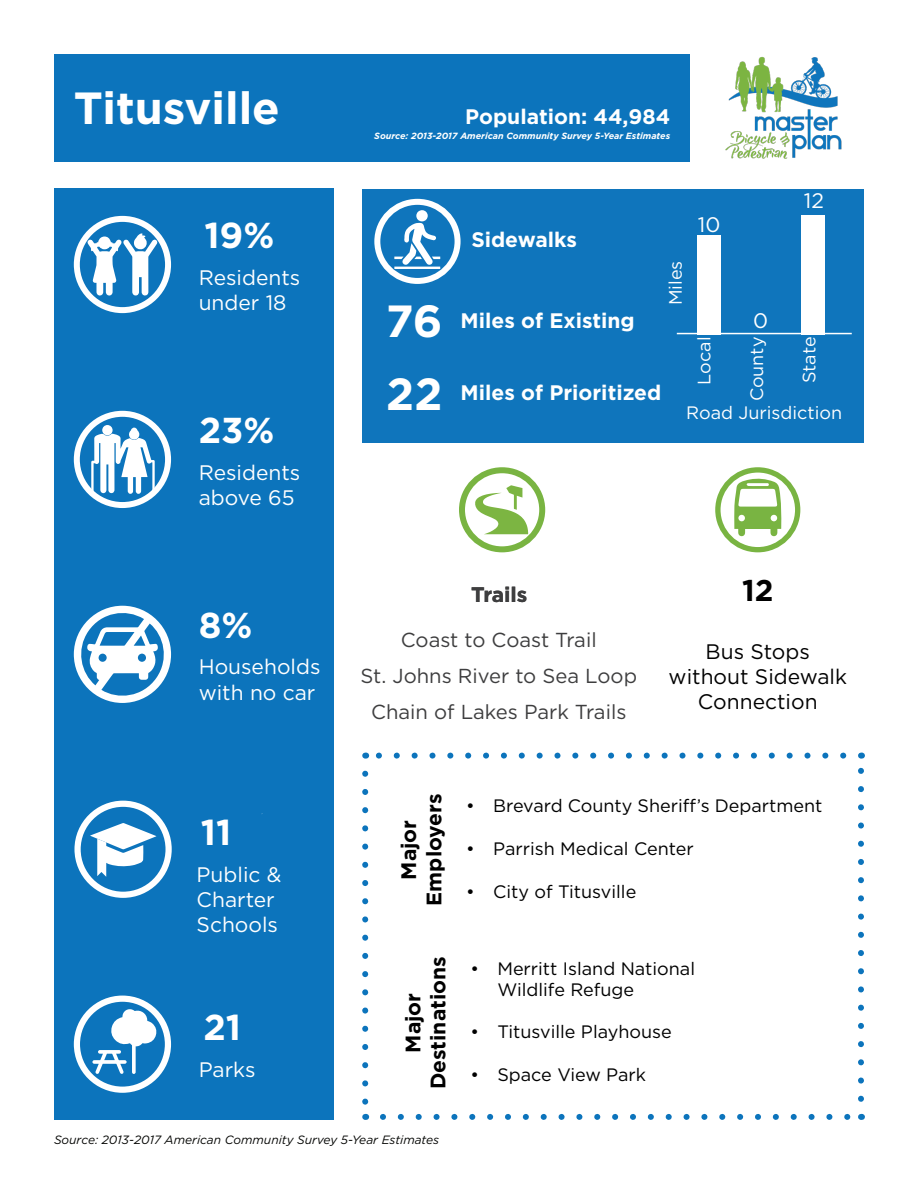
<style>
.page{position:relative;width:918px;height:1188px;background:#fff}
.page>*{position:absolute;margin:0;border:0;box-sizing:border-box;transform-origin:0 0}
.Title_1{font:700 45px "Gotham";color:#fff}
.Title_3{font:700 45px "Gotham";color:#fff}
.Title_3-2{font:700 36px "Gotham";color:#fff}
.Title_3-3{font:700 30px "Gotham";color:#000}
.Title_3-4{font:21px/25.2px "Gotham";color:#fff}
.Title_3-5{font:700 21px "Gotham";color:#fff}
.Title_3-6{font:21px/25.2px "Gotham";color:#000;text-align:center}
.Title_3-7{font:700 21px/25.2px "Gotham";color:#000;text-align:center}
.Title_3-8{font:700 21px "Gotham";color:#3e3e3f}
.Title_3-9{font:20.25px "Gotham";color:#3e3e3f}
.t1{font:18px/21px "Gotham";color:#000}
.Title_3-10{font:18px "Gotham";color:#fff}
.Title_3-11{font:italic 12px "Gotham";color:#040503}
.Title_3-12{font:italic 700 9px "Gotham";color:#fff}
</style>
<div class="page">
<div style="left:54px;top:189px;width:280px;height:931px;background:#0c74bc"></div>
<div style="left:54px;top:54px;width:635px;height:108px;background:#0c74bc"></div>
<img style="left:725px;top:56px;width:117px;height:103px">
<svg style="left:90px;top:823px;width:66px;height:54px"></svg>
<div style="left:74px;top:801px;width:98px;height:97px;border:6px solid #fff;border-radius:50%"></div>
<svg style="left:92px;top:1007px;width:65px;height:67px"></svg>
<div style="left:74px;top:996px;width:97px;height:97px;border:6px solid #fff;border-radius:50%"></div>
<svg style="left:74px;top:606px;width:97px;height:97px"></svg>
<div style="left:74px;top:411px;width:97px;height:97px;border:6px solid #fff;border-radius:50%"></div>
<svg style="left:91px;top:428px;width:64px;height:66px"></svg>
<div style="left:102px;top:425px;width:11px;height:10px;background:#fff;border-radius:50%"></div>
<div style="left:74px;top:216px;width:97px;height:97px;border:6px solid #fff;border-radius:50%"></div>
<svg style="left:88px;top:233px;width:70px;height:63px"></svg>
<div style="left:362px;top:189px;width:502px;height:254px;background:#0f75bc"></div>
<div style="left:416px;top:210px;width:12px;height:11px;background:#fff;border-radius:50%"></div>
<svg style="left:394px;top:223px;width:46px;height:46px"></svg>
<div style="left:374px;top:199px;width:87px;height:85px;border:6px solid #fff;border-radius:50%"></div>
<div style="left:801px;top:215px;width:24px;height:119px;background:#fff"></div>
<div style="left:697px;top:235px;width:24px;height:99px;background:#fff"></div>
<hr style="left:677px;top:333px;width:175px;height:1px;background:#fff">
<svg style="left:362px;top:774px;width:6px;height:331px"></svg>
<svg style="left:383px;top:1114px;width:468px;height:6px"></svg>
<svg style="left:858px;top:767px;width:6px;height:332px"></svg>
<svg style="left:375px;top:753px;width:468px;height:6px"></svg>
<svg style="left:734px;top:478px;width:48px;height:58px"></svg>
<div style="left:715px;top:467px;width:85px;height:85px;border:5px solid #79b442;border-radius:50%"></div>
<div style="left:459px;top:467px;width:86px;height:85px;border:6px solid #79b442;border-radius:50%"></div>
<svg style="left:475px;top:485px;width:53px;height:49px"></svg>
<p class="Title_1" style="left:74px;top:78px;width:208px">Titusville</p>
<p class="Title_3-2" style="left:204px;top:211px;width:71px">19%</p>
<p class="Title_3-4" style="left:199px;top:264px;width:103px">Residents under 18</p>
<p class="Title_3-2" style="left:199px;top:406px;width:77px">23%</p>
<p class="Title_3-4" style="left:199px;top:459px;width:103px">Residents above 65</p>
<p class="Title_3-2" style="left:199px;top:601px;width:55px">8%</p>
<p class="Title_3-4" style="left:199px;top:654px;width:123px">Households with no car</p>
<p class="Title_3-2" style="left:201px;top:809px;width:32px">11</p>
<p class="Title_3-4" style="left:197px;top:861px;width:86px">Public &amp;<br>Charter<br>Schools</p>
<p class="Title_3-2" style="left:203px;top:1004px;width:39px">21</p>
<p class="Title_3-4" style="left:199px;top:1056px;width:58px">Parks</p>
<p class="Title_3-5" style="left:465px;top:103px;width:206px">Population: 44,984</p>
<p class="Title_3-12" style="left:374px;top:129px;width:297px">Source: 2013-2017 American Community Survey 5-Year Estimates</p>
<p class="Title_3-5" style="left:471px;top:226px;width:107px">Sidewalks</p>
<p class="Title_3-4" style="left:698px;top:211px;width:24px">10</p>
<p class="Title_3-4" style="left:804px;top:188px;width:22px">12</p>
<p class="Title_3" style="left:386px;top:292px;width:58px">76</p>
<p class="Title_3-5" style="left:461px;top:306px;width:176px">Miles of Existing</p>
<p class="Title_3" style="left:386px;top:364px;width:58px">22</p>
<p class="Title_3-5" style="left:461px;top:379px;width:202px">Miles of Prioritized</p>
<p class="Title_3-10" style="left:664px;top:305px;width:46px;rotate:-90deg">Miles</p>
<p class="Title_3-4" style="left:753px;top:307px;width:17px">0</p>
<p class="Title_3-10" style="left:745px;top:401px;width:66px;rotate:-90deg">County</p>
<p class="Title_3-10" style="left:686px;top:401px;width:157px">Road Jurisdiction</p>
<p class="Title_3-10" style="left:798px;top:383px;width:48px;rotate:-90deg">State</p>
<p class="Title_3-10" style="left:693px;top:385px;width:50px;rotate:-90deg">Local</p>
<p class="Title_3-8" style="left:471px;top:580px;width:58px">Trails</p>
<p class="Title_3-9" style="left:401px;top:627px;width:197px">Coast to Coast Trail</p>
<p class="Title_3-9" style="left:360px;top:663px;width:278px">St. Johns River to Sea Loop</p>
<p class="Title_3-9" style="left:371px;top:699px;width:257px">Chain of Lakes Park Trails</p>
<p class="Title_3-3" style="left:742px;top:570px;width:33px">12</p>
<p class="Title_3-6" style="left:669px;top:638px;width:180px">Bus Stops without Sidewalk<br>Connection</p>
<p class="Title_3-7" style="left:396px;top:906px;width:114px;rotate:-90deg">Major<br>Employers</p>
<p class="Title_3-7" style="left:400px;top:1089px;width:134px;rotate:-90deg">Major<br>Destinations</p>
<p class="t1" style="left:466px;top:795px;width:358px">• Brevard County Sheriff’s Department</p>
<p class="t1" style="left:466px;top:838px;width:229px">• Parrish Medical Center</p>
<p class="t1" style="left:466px;top:881px;width:172px">• City of Titusville</p>
<p class="t1" style="left:497px;top:957px;width:199px;text-indent:-27px">• Merritt Island National<br>Wildlife Refuge</p>
<p class="t1" style="left:470px;top:1021px;width:203px">• Titusville Playhouse</p>
<p class="t1" style="left:470px;top:1064px;width:177px">• Space View Park</p>
<p class="Title_3-11" style="left:54px;top:1132px;width:387px">Source: 2013-2017 American Community Survey 5-Year Estimates</p>
</div>
